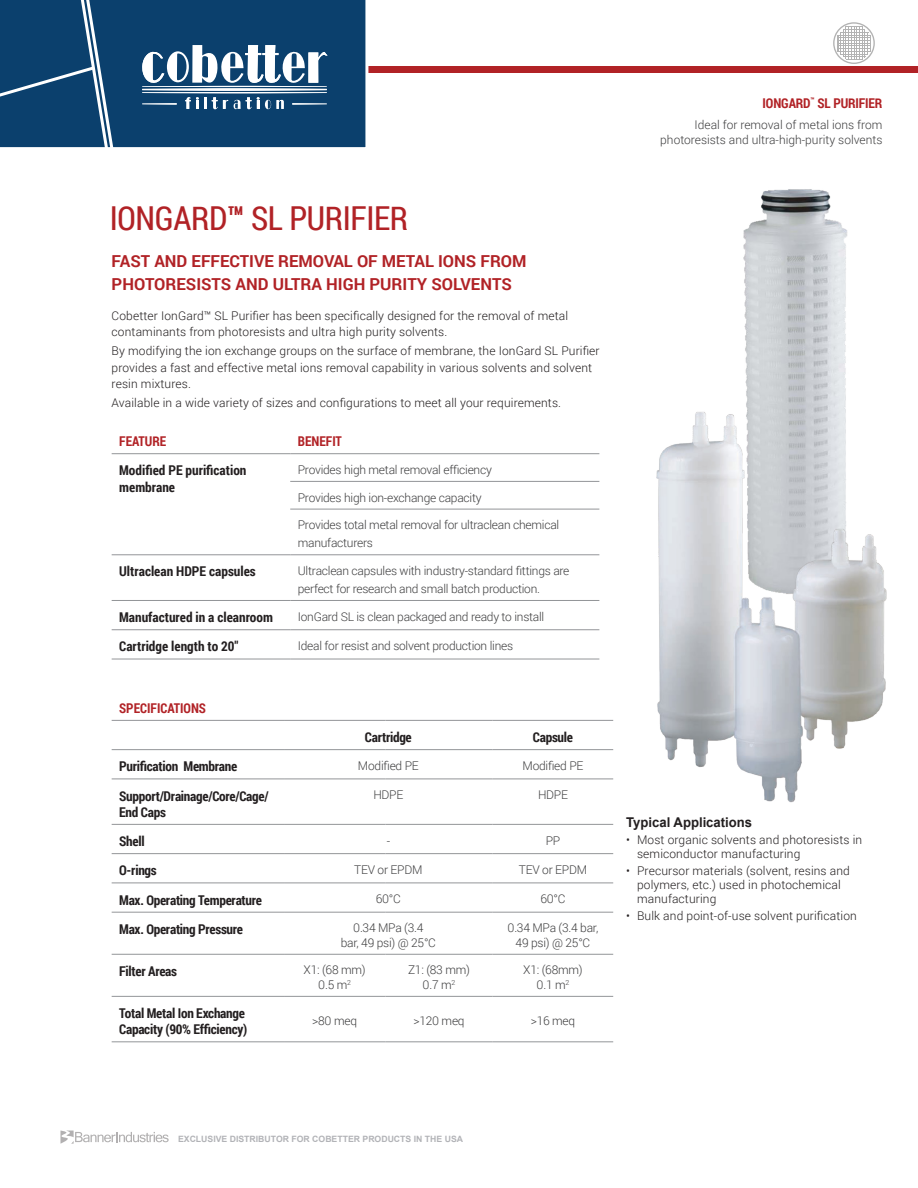
<style>
.page{position:relative;width:918px;height:1188px;background:#fff}
.page>*{position:absolute;margin:0;border:0;box-sizing:border-box;transform-origin:0 0}
.t1{font:33px "Roboto Condensed";letter-spacing:-.01em;color:#b12226}
.t2{font:700 16.5px/22.5px "Roboto";color:#b12226}
.t3{font:700 13.5px/16.2px "Roboto Condensed";letter-spacing:-.02em;color:#231f20}
.t4{font:700 13.5px/16.2px "Roboto Condensed";color:#231f20}
.t5{font:700 13.5px "Roboto Condensed";color:#b12226}
.t6{font:700 13.5px "Arial";color:#231f20}
.t7{font:300 12px/14.4px "Roboto";letter-spacing:.01em;color:#231f20}
.t8{font:300 12px/14.4px "Roboto";letter-spacing:-.02em;color:#3e3e3f;text-align:center}
.t9{font:300 12px/14.4px "Roboto";color:#3e3e3f;text-align:right}
.t10{font:700 8.7px "Arial";color:#b2b3b7}
.s1{font-weight:700}
</style>
<div class="page">
<div style="left:330px;top:66px;width:588px;height:7px;background:#b12226"></div>
<div style="left:119px;top:0;width:249px;height:148px;background:#0b406d"></div>
<svg style="left:0;top:0;width:119px;height:148px;background:#1c4d77"></svg>
<svg style="left:142px;top:45px;width:186px;height:65px"></svg>
<svg style="left:60px;top:1131px;width:109px;height:13px"></svg>
<hr style="left:112px;top:453px;width:178px;height:1px;background:#939598">
<hr style="left:290px;top:453px;width:309px;height:1px;background:#939598">
<hr style="left:290px;top:481px;width:309px;height:1px;background:#939598">
<hr style="left:290px;top:509px;width:309px;height:1px;background:#939598">
<hr style="left:112px;top:554px;width:178px;height:1px;background:#939598">
<hr style="left:290px;top:554px;width:309px;height:1px;background:#939598">
<hr style="left:112px;top:600px;width:178px;height:1px;background:#939598">
<hr style="left:290px;top:600px;width:309px;height:1px;background:#939598">
<hr style="left:112px;top:629px;width:178px;height:1px;background:#939598">
<hr style="left:290px;top:629px;width:309px;height:1px;background:#939598">
<hr style="left:112px;top:659px;width:178px;height:1px;background:#939598">
<hr style="left:290px;top:659px;width:309px;height:1px;background:#939598">
<svg style="left:833px;top:22px;width:42px;height:42px"></svg>
<img style="left:656px;top:189px;width:231px;height:614px">
<hr style="left:112px;top:883px;width:172px;height:1px;background:#939598">
<hr style="left:112px;top:912px;width:172px;height:1px;background:#939598">
<hr style="left:112px;top:954px;width:172px;height:1px;background:#939598">
<hr style="left:112px;top:996px;width:172px;height:1px;background:#939598">
<hr style="left:112px;top:1041px;width:172px;height:1px;background:#939598">
<hr style="left:284px;top:883px;width:101px;height:1px;background:#939598">
<hr style="left:385px;top:883px;width:108px;height:1px;background:#939598">
<hr style="left:493px;top:883px;width:120px;height:1px;background:#939598">
<hr style="left:284px;top:912px;width:101px;height:1px;background:#939598">
<hr style="left:385px;top:912px;width:108px;height:1px;background:#939598">
<hr style="left:493px;top:912px;width:120px;height:1px;background:#939598">
<hr style="left:284px;top:954px;width:101px;height:1px;background:#939598">
<hr style="left:385px;top:954px;width:108px;height:1px;background:#939598">
<hr style="left:493px;top:954px;width:120px;height:1px;background:#939598">
<hr style="left:284px;top:996px;width:101px;height:1px;background:#939598">
<hr style="left:385px;top:996px;width:108px;height:1px;background:#939598">
<hr style="left:493px;top:996px;width:120px;height:1px;background:#939598">
<hr style="left:284px;top:1041px;width:101px;height:1px;background:#939598">
<hr style="left:385px;top:1041px;width:108px;height:1px;background:#939598">
<hr style="left:493px;top:1041px;width:120px;height:1px;background:#939598">
<hr style="left:112px;top:720px;width:172px;height:1px;background:#939598">
<hr style="left:284px;top:720px;width:101px;height:1px;background:#939598">
<hr style="left:385px;top:720px;width:108px;height:1px;background:#939598">
<hr style="left:493px;top:720px;width:120px;height:1px;background:#939598">
<hr style="left:112px;top:749px;width:172px;height:1px;background:#939598">
<hr style="left:284px;top:749px;width:101px;height:1px;background:#939598">
<hr style="left:385px;top:749px;width:108px;height:1px;background:#939598">
<hr style="left:493px;top:749px;width:120px;height:1px;background:#939598">
<hr style="left:112px;top:779px;width:172px;height:1px;background:#939598">
<hr style="left:284px;top:779px;width:101px;height:1px;background:#939598">
<hr style="left:385px;top:779px;width:108px;height:1px;background:#939598">
<hr style="left:493px;top:779px;width:120px;height:1px;background:#939598">
<hr style="left:112px;top:824px;width:172px;height:1px;background:#939598">
<hr style="left:284px;top:824px;width:101px;height:1px;background:#939598">
<hr style="left:385px;top:824px;width:108px;height:1px;background:#939598">
<hr style="left:493px;top:824px;width:120px;height:1px;background:#939598">
<hr style="left:112px;top:853px;width:172px;height:1px;background:#939598">
<hr style="left:284px;top:853px;width:101px;height:1px;background:#939598">
<hr style="left:385px;top:853px;width:108px;height:1px;background:#939598">
<hr style="left:493px;top:853px;width:120px;height:1px;background:#939598">
<h1 class="t1" style="left:110px;top:196px;width:300px">IONGARD<span class="s1">™</span> SL PURIFIER</h1>
<h2 class="t2" style="left:112px;top:250px;width:416px">FAST AND EFFECTIVE REMOVAL OF METAL IONS FROM<br>PHOTORESISTS AND ULTRA HIGH PURITY SOLVENTS</h2>
<p class="t7" style="left:112px;top:307px;width:458px;line-height:16.5px">Cobetter IonGard™ SL Purifier has been specifically designed for the removal of metal contaminants from photoresists and ultra high purity solvents.</p>
<p class="t7" style="left:112px;top:342px;width:490px;line-height:16.5px">By modifying the ion exchange groups on the surface of membrane, the IonGard SL Purifier provides a fast and effective metal ions removal capability in various solvents and solvent resin mixtures.</p>
<p class="t7" style="left:112px;top:395px;width:451px">Available in a wide variety of sizes and configurations to meet all your requirements.</p>
<p class="t5" style="left:119px;top:432px;width:49px">FEATURE</p>
<p class="t5" style="left:298px;top:432px;width:46px">BENEFIT</p>
<p class="t4" style="left:119px;top:462px;width:129px">Modified PE purification membrane</p>
<p class="t8" style="left:298px;top:462px;width:196px">Provides high metal removal efficiency</p>
<p class="t8" style="left:298px;top:490px;width:185px">Provides high ion-exchange capacity</p>
<p class="t8" style="left:298px;top:516px;width:263px;line-height:18px;text-align:left">Provides total metal removal for ultraclean chemical manufacturers</p>
<p class="t4" style="left:119px;top:563px;width:138px">Ultraclean HDPE capsules</p>
<p class="t8" style="left:298px;top:561px;width:273px;line-height:18px;text-align:left">Ultraclean capsules with industry-standard fittings are perfect for research and small batch production.</p>
<p class="t4" style="left:119px;top:609px;width:155px">Manufactured in a cleanroom</p>
<p class="t8" style="left:298px;top:609px;width:248px">IonGard SL is clean packaged and ready to install</p>
<p class="t4" style="left:119px;top:638px;width:121px">Cartridge length to 20"</p>
<p class="t8" style="left:298px;top:638px;width:217px">Ideal for resist and solvent production lines</p>
<p class="t5" style="left:119px;top:699px;width:88px">SPECIFICATIONS</p>
<p class="t3" style="left:365px;top:729px;width:48px">Cartridge</p>
<p class="t3" style="left:533px;top:729px;width:42px">Capsule</p>
<p class="t3" style="left:119px;top:758px;width:120px">Purification Membrane</p>
<p class="t8" style="left:358px;top:758px;width:62px">Modified PE</p>
<p class="t8" style="left:523px;top:758px;width:62px">Modified PE</p>
<p class="t3" style="left:119px;top:787px;width:151px">Support/Drainage/Core/Cage/<br>End Caps</p>
<p class="t8" style="left:373px;top:787px;width:31px">HDPE</p>
<p class="t8" style="left:538px;top:787px;width:31px">HDPE</p>
<p class="t3" style="left:119px;top:833px;width:27px">Shell</p>
<p class="t8" style="left:387px;top:833px;width:5px">-</p>
<p class="t8" style="left:546px;top:833px;width:16px">PP</p>
<p class="t3" style="left:119px;top:862px;width:39px">O-rings</p>
<p class="t8" style="left:354px;top:862px;width:70px">TEV or EPDM</p>
<p class="t8" style="left:519px;top:862px;width:70px">TEV or EPDM</p>
<p class="t3" style="left:119px;top:891px;width:144px">Max. Operating Temperature</p>
<p class="t8" style="left:376px;top:891px;width:27px">60°C</p>
<p class="t8" style="left:540px;top:891px;width:27px">60°C</p>
<p class="t3" style="left:119px;top:920px;width:125px">Max. Operating Pressure</p>
<p class="t8" style="left:341px;top:920px;width:97px">0.34 MPa (3.4<br>bar, 49 psi) @ 25°C</p>
<p class="t8" style="left:508px;top:920px;width:92px">0.34 MPa (3.4 bar,<br>49 psi) @ 25°C</p>
<p class="t3" style="left:119px;top:963px;width:59px">Filter Areas</p>
<p class="t8" style="left:304px;top:963px;width:64px">X1: (68 mm)<br>0.5 m<sup>2</sup></p>
<p class="t8" style="left:408px;top:963px;width:63px">Z1: (83 mm)<br>0.7 m<sup>2</sup></p>
<p class="t8" style="left:523px;top:963px;width:61px">X1: (68mm)<br>0.1 m<sup>2</sup></p>
<p class="t3" style="left:119px;top:1005px;width:130px">Total Metal Ion Exchange<br>Capacity (90% Efficiency)</p>
<p class="t8" style="left:312px;top:1014px;width:46px">&gt;80 meq</p>
<p class="t8" style="left:413px;top:1014px;width:53px">&gt;120 meq</p>
<p class="t8" style="left:531px;top:1014px;width:46px">&gt;16 meq</p>
<p class="t5" style="left:763px;top:93px;width:121px">IONGARD<sup>™</sup> SL PURIFIER</p>
<p class="t9" style="left:660px;top:117px;width:224px">Ideal for removal of metal ions from photoresists and ultra-high-purity solvents</p>
<p class="t6" style="left:626px;top:813px;width:127px">Typical Applications</p>
<p class="t7" style="left:637px;top:832px;width:227px;text-indent:-11px">• Most organic solvents and photoresists in semiconductor manufacturing</p>
<p class="t7" style="left:637px;top:863px;width:214px;text-indent:-11px">• Precursor materials (solvent, resins and polymers, etc.) used in photochemical manufacturing</p>
<p class="t7" style="left:626px;top:908px;width:232px">• Bulk and point-of-use solvent purification</p>
<p class="t10" style="left:178px;top:1133px;width:287px">EXCLUSIVE DISTRIBUTOR FOR COBETTER PRODUCTS IN THE USA</p>
</div>
